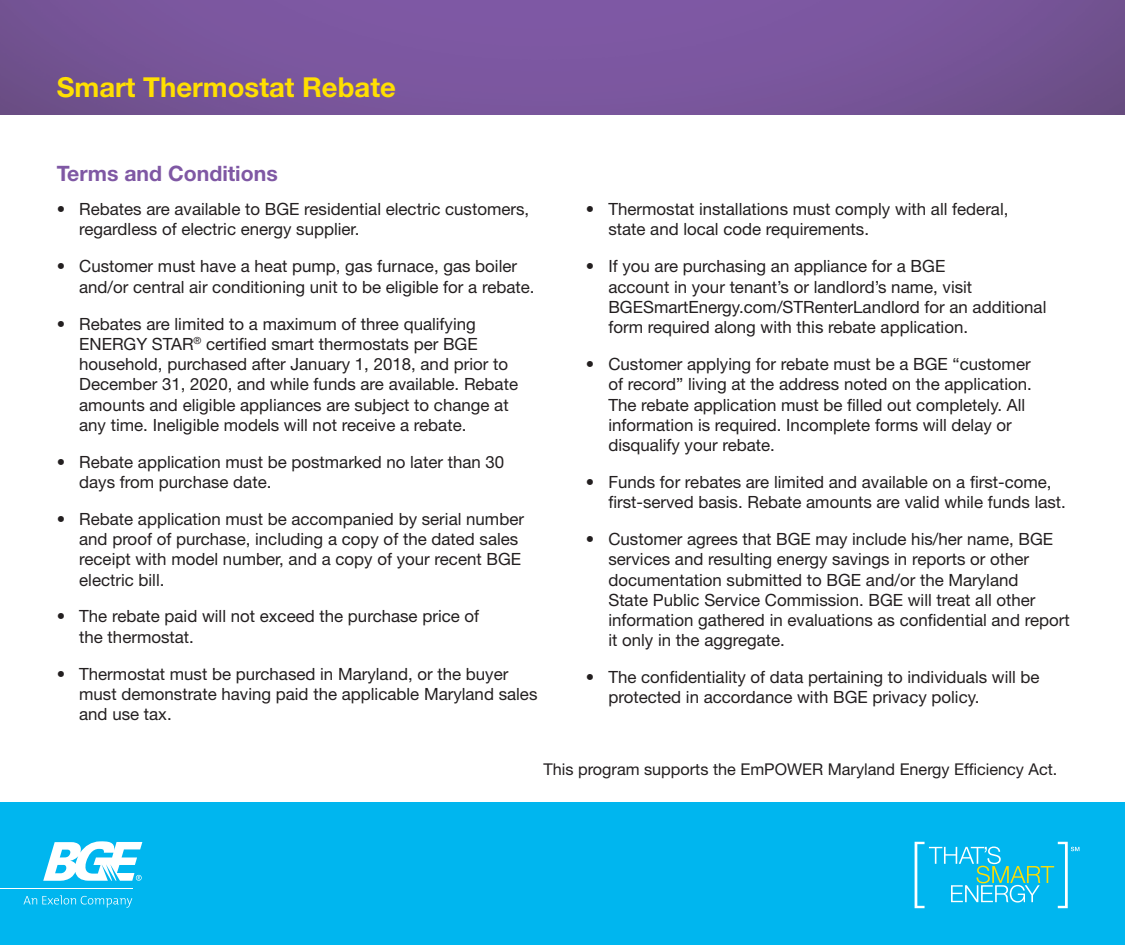
<style>
.page{position:relative;width:1125px;height:945px;background:#fff}
.page>*{position:absolute;margin:0;border:0;box-sizing:border-box;transform-origin:0 0}
.T_C_H1{font:700 27.5px "Helvetica Neue LT Std";color:#ffdf01}
.T_C_H2{font:700 21.25px "Helvetica Neue LT Std";color:#7f58a4}
.t1{font:17px/20.2px "Helvetica Neue LT Std";color:#231f20}
.footnote{font:16.25px "Helvetica Neue LT Std";color:#231f20}
</style>
<div class="page">
<div style="left:0;top:803px;width:1125px;height:142px;background:#00b6ef"></div>
<hr style="left:0;top:888px;width:132px;height:1px;background:#fff">
<svg style="left:23px;top:895px;width:109px;height:13px"></svg>
<svg style="left:43px;top:841px;width:99px;height:40px"></svg>
<img style="left:0;top:0;width:1125px;height:114px">
<svg style="left:915px;top:842px;width:164px;height:66px"></svg>
<p class="T_C_H1" style="left:57px;top:70px;width:341px">Smart Thermostat Rebate</p>
<p class="T_C_H2" style="left:57px;top:160px;width:223px">Terms and Conditions</p>
<p class="t1" style="left:79px;top:199px;width:452px;text-indent:-22px">• Rebates are available to BGE residential electric customers, regardless of electric energy supplier.</p>
<p class="t1" style="left:79px;top:256px;width:457px;text-indent:-22px">• Customer must have a heat pump, gas furnace, gas boiler and/or central air conditioning unit to be eligible for a rebate.</p>
<p class="t1" style="left:79px;top:313px;width:440px;text-indent:-22px">• Rebates are limited to a maximum of three qualifying ENERGY STAR<sup>®</sup> certified smart thermostats per BGE household, purchased after January 1, 2018, and prior to December 31, 2020, and while funds are available. Rebate amounts and eligible appliances are subject to change at any time. Ineligible models will not receive a rebate.</p>
<p class="t1" style="left:79px;top:451px;width:427px;text-indent:-22px">• Rebate application must be postmarked no later than 30 days from purchase date.</p>
<p class="t1" style="left:79px;top:508px;width:446px;text-indent:-22px">• Rebate application must be accompanied by serial number and proof of purchase, including a copy of the dated sales receipt with model number, and a copy of your recent BGE electric bill.</p>
<p class="t1" style="left:79px;top:606px;width:402px;text-indent:-22px">• The rebate paid will not exceed the purchase price of the thermostat.</p>
<p class="t1" style="left:79px;top:663px;width:460px;text-indent:-22px">• Thermostat must be purchased in Maryland, or the buyer must demonstrate having paid the applicable Maryland sales and use tax.</p>
<p class="t1" style="left:608px;top:199px;width:402px;text-indent:-22px">• Thermostat installations must comply with all federal, state and local code requirements.</p>
<p class="t1" style="left:608px;top:256px;width:440px;text-indent:-22px">• If you are purchasing an appliance for a BGE<br>account in your tenant’s or landlord’s name, visit BGESmartEnergy.com/STRenterLandlord for an additional form required along with this rebate application.</p>
<p class="t1" style="left:608px;top:354px;width:425px;text-indent:-22px">• Customer applying for rebate must be a BGE “customer of record” living at the address noted on the application.<br>The rebate application must be filled out completely. All information is required. Incomplete forms will delay or disqualify your rebate.</p>
<p class="t1" style="left:608px;top:472px;width:459px;text-indent:-22px">• Funds for rebates are limited and available on a first-come, first-served basis. Rebate amounts are valid while funds last.</p>
<p class="t1" style="left:608px;top:529px;width:463px;text-indent:-22px">• Customer agrees that BGE may include his/her name, BGE services and resulting energy savings in reports or other documentation submitted to BGE and/or the Maryland<br>State Public Service Commission. BGE will treat all other information gathered in evaluations as confidential and report it only in the aggregate.</p>
<p class="t1" style="left:608px;top:667px;width:433px;text-indent:-22px">• The confidentiality of data pertaining to individuals will be protected in accordance with BGE privacy policy.</p>
<p class="footnote" style="left:544px;top:760px;width:515px">This program supports the EmPOWER Maryland Energy Efficiency Act.</p>
</div>
